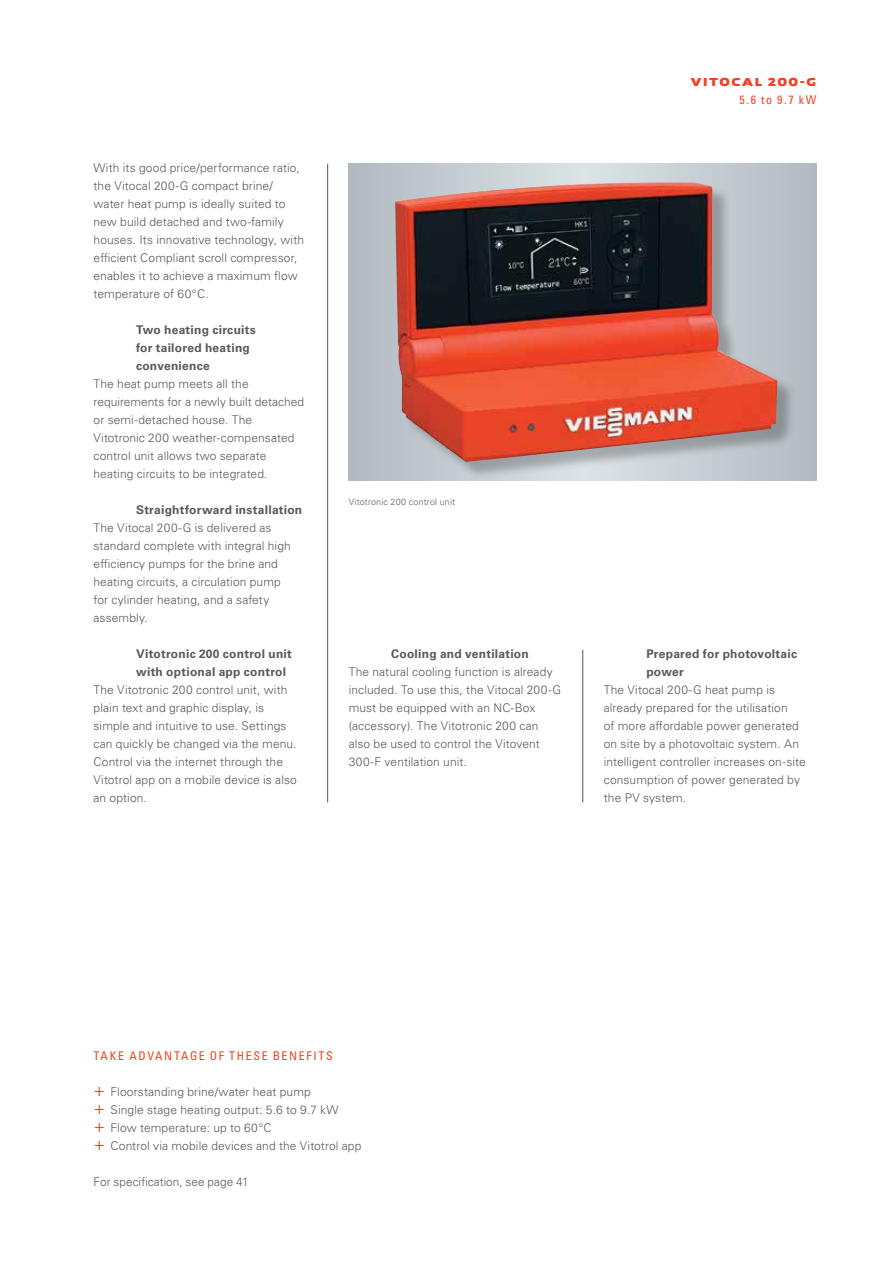
<style>
.page{position:relative;width:893px;height:1263px;background:#fff}
.page>*{position:absolute;margin:0;border:0;box-sizing:border-box;transform-origin:0 0}
.t1{font:300 12px/18px "Univers LTCYR 45";letter-spacing:.01em;color:#58595b}
.t2{font:700 12px/18px "Univers LTCYR 65";letter-spacing:.02em;color:#58595b}
.t3{font:condensed 12px "Univers LTCYR 57";letter-spacing:.14em;color:#ef4423}
.t4{font:700 12px "Viessmann";letter-spacing:.115em;color:#ef4423}
.t5{font:300 9px "Univers LTCYR 45";letter-spacing:.015em;color:#58595b}
.s1{font-size:18px;color:#ef4423}
</style>
<div class="page">
<svg style="left:349px;top:164px;width:467px;height:317px"></svg>
<div style="left:397px;top:184px;width:399px;height:296px;background:#000;opacity:.25"></div>
<img style="left:395px;top:182px;width:382px;height:280px">
<hr style="left:327px;top:164px;width:1px;height:638px;background:#58595b">
<hr style="left:582px;top:650px;width:1px;height:152px;background:#58595b">
<p class="t1" style="left:94px;top:159px;width:212px">With its good price/performance ratio, the Vitocal 200-G compact brine/ water heat pump is ideally suited to new build detached and two-family houses. Its innovative technology, with efficient Compliant scroll compressor, enables it to achieve a maximum flow temperature of 60°C.</p>
<p class="t2" style="left:136px;top:321px;width:121px">Two heating circuits for tailored heating convenience</p>
<p class="t1" style="left:94px;top:375px;width:212px">The heat pump meets all the requirements for a newly built detached or semi-detached house. The Vitotronic 200 weather-compensated control unit allows two separate heating circuits to be integrated.</p>
<p class="t2" style="left:136px;top:501px;width:168px">Straightforward installation</p>
<p class="t1" style="left:94px;top:519px;width:199px">The Vitocal 200-G is delivered as standard complete with integral high efficiency pumps for the brine and heating circuits, a circulation pump for cylinder heating, and a safety assembly.</p>
<p class="t2" style="left:136px;top:645px;width:157px">Vitotronic 200 control unit with optional app control</p>
<p class="t1" style="left:94px;top:681px;width:205px">The Vitotronic 200 control unit, with plain text and graphic display, is simple and intuitive to use. Settings can quickly be changed via the menu.<br>Control via the internet through the<br>Vitotrol app on a mobile device is also an option.</p>
<p class="t4" style="left:690px;top:73px;width:128px">VITOCAL 200-G</p>
<p class="t3" style="left:739px;top:92px;width:78px">5.6 TO 9.7 KW</p>
<p class="t5" style="left:349px;top:496px;width:108px">Vitotronic 200 control unit</p>
<p class="t2" style="left:391px;top:645px;width:139px">Cooling and ventilation</p>
<p class="t1" style="left:349px;top:663px;width:214px">The natural cooling function is already included. To use this, the Vitocal 200-G must be equipped with an NC-Box (accessory). The Vitotronic 200 can also be used to control the Vitovent 300-F ventilation unit.</p>
<p class="t2" style="left:646px;top:645px;width:152px">Prepared for photovoltaic power</p>
<p class="t1" style="left:604px;top:681px;width:203px">The Vitocal 200‑G heat pump is already prepared for the utilisation<br>of more affordable power generated on site by a photovoltaic system. An intelligent controller increases on-site consumption of power generated by the PV system.</p>
<p class="t3" style="left:94px;top:1048px;width:144px">TAKE ADVANTAGE OF THE</p>
<p class="t3" style="left:253px;top:1048px;width:28px">SE BENE</p>
<p class="t3" style="left:306px;top:1048px;width:28px">FIT S</p>
<p class="t1" style="left:94px;top:1083px;width:269px"><span class="s1">+</span> Floorstanding brine/water heat pump<br><span class="s1">+</span> Single stage heating output: 5.6 to 9.7 kW<br><span class="s1">+</span> Flow temperature: up to 60°C<br><span class="s1">+</span> Control via mobile devices and the Vitotrol app</p>
<p class="t1" style="left:94px;top:1173px;width:157px">For specification, see page 41</p>
</div>
